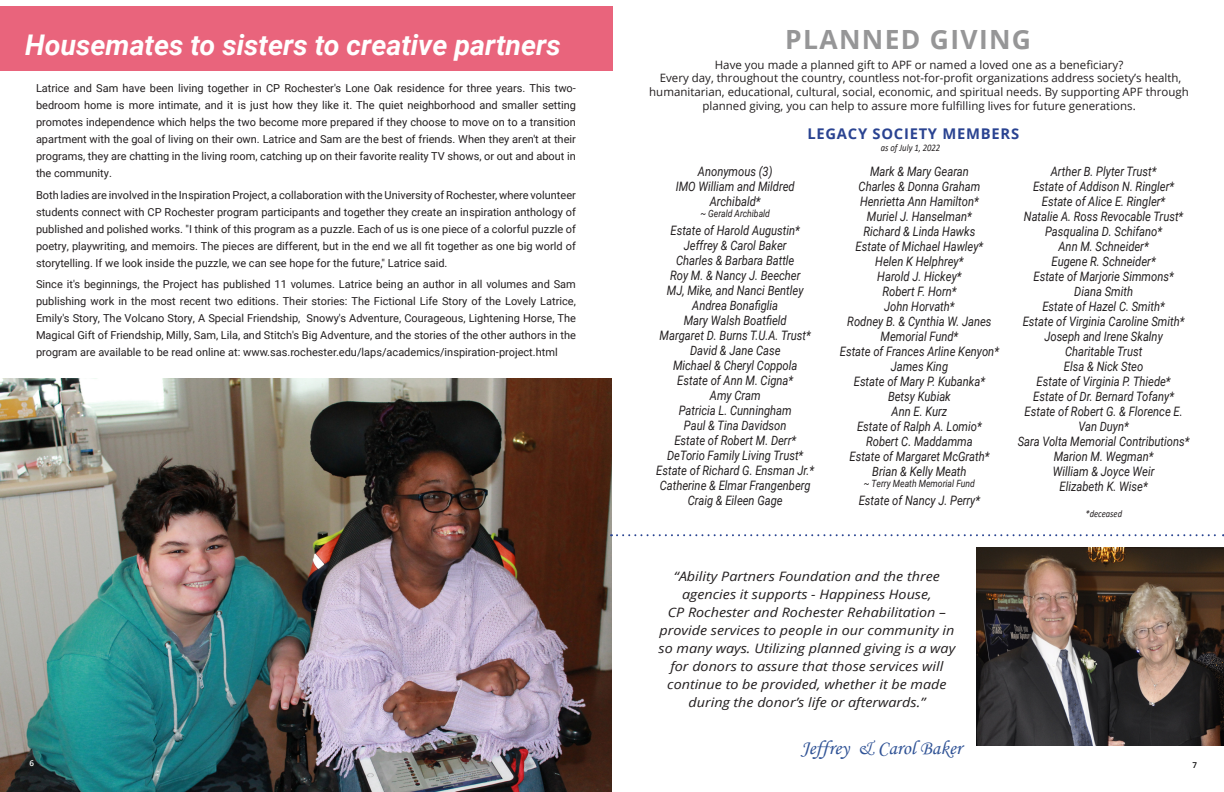
<style>
.page{position:relative;width:1224px;height:792px;background:#fff}
.page>*{position:absolute;margin:0;border:0;box-sizing:border-box;transform-origin:0 0}
.t1{font:italic 700 28.5px "Roboto";color:#fff}
.Page_Header_-_White{font:700 26.5px "Open Sans";letter-spacing:.05em;color:#969697}
.t2{font:20px "Monotype Corsiva";color:#305396}
.Page_Header_-_White-2{font:700 14.8px "Open Sans";letter-spacing:.05em;color:#2a4391}
.t3{font:italic 13px "Roboto";color:#231f20;scale:.86 1}
.t4{font:italic 13px/18px "Open Sans";color:#231f20;text-align:center;scale:1.1 1}
.t5{font:11.5px/13.8px "Open Sans";color:#231f20;text-align:center}
.Page_Header_Subtext{font:11px/17px "Roboto";color:#231f20;text-align:justify}
.t6{font:italic 10px "Roboto";color:#231f20;scale:.86 1}
.t7{font:italic 10px "Calibri";color:#231f20;scale:.86 1}
.Page_Number_-_Align{font:600 8px "Open Sans";color:#000}
.Page_Number_-_Align-2{font:600 8px "Open Sans";color:#fff}
</style>
<div class="page">
<div style="left:0;top:6px;width:613px;height:65px;background:#e9647c"></div>
<img style="left:0;top:379px;width:612px;height:413px">
<svg style="left:611px;top:534px;width:613px;height:2px"></svg>
<img style="left:976px;top:548px;width:248px;height:197px">
<p class="t1" style="left:25px;top:25px;width:537px">Housemates to sisters to creative partners</p>
<p class="Page_Header_Subtext" style="left:36px;top:79px;width:541px">Latrice and Sam have been living together in CP Rochester's Lone Oak residence for three years. This two&shy;bedroom home is more intimate, and it is just how they like it. The quiet neighborhood and smaller setting promotes independence which helps the two become more prepared if they choose to move on to a transition apartment with the goal of living on their own. Latrice and Sam are the best of friends. When they aren't at their programs, they are chatting in the living room, catching up on their favorite reality TV shows, or out and about in the community.</p>
<p class="Page_Header_Subtext" style="left:36px;top:186px;width:541px">Both ladies are involved in the Inspiration Project, a collaboration with the University of Rochester, where volunteer students connect with CP Rochester program participants and together they create an inspiration anthology of published and polished works. "I think of this program as a puzzle. Each of us is one piece of a colorful puzzle of poetry, playwriting, and memoirs. The pieces are different, but in the end we all fit together as one big world of storytelling. If we look inside the puzzle, we can see hope for the future," Latrice said.</p>
<p class="Page_Header_Subtext" style="left:36px;top:275px;width:541px">Since it's beginnings, the Project has published 11 volumes. Latrice being an author in all volumes and Sam publishing work in the most recent two editions. Their stories: The Fictional Life Story of the Lovely Latrice, Emily's Story, The Volcano Story, A Special Friendship, Snowy's Adventure, Courageous, Lightening Horse, The Magical Gift of Friendship, Milly, Sam, Lila, and Stitch's Big Adventure, and the stories of the other authors in the program are available to be read online at: www.sas.rochester.edu/laps/academics/inspiration-project.html</p>
<p class="Page_Number_-_Align-2" style="left:30px;top:758px;width:6px">6</p>
<p class="Page_Header_-_White" style="left:785px;top:21px;width:247px">PLANNED GIVING</p>
<p class="t5" style="left:715px;top:57px;width:410px">Have you made a planned gift to APF or named a loved one as a beneficiary?</p>
<p class="t5" style="left:649px;top:71px;width:541px">Every day, throughout the country, countless not-for-profit organizations address society’s health, humanitarian, educational, cultural, social, economic, and spiritual needs. By supporting APF through planned giving, you can help to assure more fulfilling lives for future generations.</p>
<p class="Page_Header_-_White-2" style="left:807px;top:123px;width:213px">LEGACY SOCIETY MEMBERS</p>
<p class="t3" style="left:698px;top:163px;width:88px">Anonymous (3)</p>
<p class="t3" style="left:676px;top:178px;width:140px">IMO William and Mildred</p>
<p class="t3" style="left:710px;top:193px;width:61px">Archibald*</p>
<p class="t6" style="left:700px;top:207px;width:82px">~ Gerald Archibald</p>
<p class="t3" style="left:671px;top:222px;width:152px">Estate of Harold Augustin*</p>
<p class="t3" style="left:684px;top:237px;width:121px">Jeffrey &amp; Carol Baker</p>
<p class="t3" style="left:676px;top:252px;width:139px">Charles &amp; Barbara Battle</p>
<p class="t3" style="left:670px;top:267px;width:153px">Roy M. &amp; Nancy J. Beecher</p>
<p class="t3" style="left:667px;top:282px;width:160px">MJ, Mike, and Nanci Bentley</p>
<p class="t3" style="left:692px;top:297px;width:102px">Andrea Bonafiglia</p>
<p class="t3" style="left:684px;top:312px;width:121px">Mary Walsh Boatfield</p>
<p class="t3" style="left:660px;top:327px;width:177px">Margaret D. Burns T.U.A. Trust*</p>
<p class="t3" style="left:690px;top:342px;width:107px">David &amp; Jane Case</p>
<p class="t3" style="left:673px;top:357px;width:146px">Michael &amp; Cheryl Coppola</p>
<p class="t3" style="left:677px;top:372px;width:136px">Estate of Ann M. Cigna*</p>
<p class="t3" style="left:710px;top:387px;width:60px">Amy Cram</p>
<p class="t3" style="left:679px;top:402px;width:133px">Patricia L. Cunningham</p>
<p class="t3" style="left:684px;top:417px;width:121px">Paul &amp; Tina Davidson</p>
<p class="t3" style="left:674px;top:432px;width:143px">Estate of Robert M. Derr*</p>
<p class="t3" style="left:667px;top:447px;width:160px">DeTorio Family Living Trust*</p>
<p class="t3" style="left:656px;top:462px;width:185px">Estate of Richard G. Ensman Jr.*</p>
<p class="t3" style="left:660px;top:477px;width:177px">Catherine &amp; Elmar Frangenberg</p>
<p class="t3" style="left:688px;top:492px;width:112px">Craig &amp; Eileen Gage</p>
<p class="t7" style="left:881px;top:141px;width:71px">as of July 1, 2022</p>
<p class="t3" style="left:870px;top:163px;width:116px">Mark &amp; Mary Gearan</p>
<p class="t3" style="left:859px;top:178px;width:143px">Charles &amp; Donna Graham</p>
<p class="t3" style="left:860px;top:193px;width:140px">Henrietta Ann Hamilton*</p>
<p class="t3" style="left:867px;top:208px;width:124px">Muriel J. Hanselman*</p>
<p class="t3" style="left:864px;top:223px;width:132px">Richard &amp; Linda Hawks</p>
<p class="t3" style="left:856px;top:238px;width:150px">Estate of Michael Hawley*</p>
<p class="t3" style="left:875px;top:253px;width:104px">Helen K Helphrey*</p>
<p class="t3" style="left:877px;top:268px;width:99px">Harold J. Hickey*</p>
<p class="t3" style="left:882px;top:283px;width:88px">Robert F. Horn*</p>
<p class="t3" style="left:884px;top:298px;width:83px">John Horvath*</p>
<p class="t3" style="left:847px;top:313px;width:169px">Rodney B. &amp; Cynthia W. Janes</p>
<p class="t3" style="left:881px;top:328px;width:92px">Memorial Fund*</p>
<p class="t3" style="left:840px;top:343px;width:187px">Estate of Frances Arline Kenyon*</p>
<p class="t3" style="left:891px;top:358px;width:68px">James King</p>
<p class="t3" style="left:854px;top:373px;width:154px">Estate of Mary P. Kubanka*</p>
<p class="t3" style="left:888px;top:388px;width:75px">Betsy Kubiak</p>
<p class="t3" style="left:892px;top:403px;width:66px">Ann E. Kurz</p>
<p class="t3" style="left:857px;top:418px;width:146px">Estate of Ralph A. Lomio*</p>
<p class="t3" style="left:866px;top:433px;width:126px">Robert C. Maddamma</p>
<p class="t3" style="left:849px;top:448px;width:164px">Estate of Margaret McGrath*</p>
<p class="t3" style="left:872px;top:463px;width:111px">Brian &amp; Kelly Meath</p>
<p class="t6" style="left:864px;top:477px;width:131px">~ Terry Meath Memorial Fund</p>
<p class="t3" style="left:859px;top:492px;width:143px">Estate of Nancy J. Perry*</p>
<p class="t3" style="left:1051px;top:163px;width:124px">Arther B. Plyter Trust*</p>
<p class="t3" style="left:1033px;top:178px;width:165px">Estate of Addison N. Ringler*</p>
<p class="t3" style="left:1042px;top:193px;width:145px">Estate of Alice E. Ringler*</p>
<p class="t3" style="left:1024px;top:208px;width:187px">Natalie A. Ross Revocable Trust*</p>
<p class="t3" style="left:1045px;top:223px;width:138px">Pasqualina D. Schifano*</p>
<p class="t3" style="left:1059px;top:238px;width:106px">Ann M. Schneider*</p>
<p class="t3" style="left:1052px;top:253px;width:123px">Eugene R. Schneider*</p>
<p class="t3" style="left:1034px;top:268px;width:165px">Estate of Marjorie Simmons*</p>
<p class="t3" style="left:1074px;top:283px;width:70px">Diana Smith</p>
<p class="t3" style="left:1042px;top:298px;width:144px">Estate of Hazel C. Smith*</p>
<p class="t3" style="left:1023px;top:313px;width:190px">Estate of Virginia Caroline Smith*</p>
<p class="t3" style="left:1044px;top:328px;width:139px">Joseph and Irene Skalny</p>
<p class="t3" style="left:1065px;top:343px;width:91px">Charitable Trust</p>
<p class="t3" style="left:1064px;top:358px;width:94px">Elsa &amp; Nick Steo</p>
<p class="t3" style="left:1037px;top:373px;width:157px">Estate of Virginia P. Thiede*</p>
<p class="t3" style="left:1033px;top:388px;width:165px">Estate of Dr. Bernard Tofany*</p>
<p class="t3" style="left:1025px;top:403px;width:185px">Estate of Robert G. &amp; Florence E.</p>
<p class="t3" style="left:1078px;top:418px;width:60px">Van Duyn*</p>
<p class="t3" style="left:1018px;top:433px;width:201px">Sara Volta Memorial Contributions*</p>
<p class="t3" style="left:1054px;top:448px;width:118px">Marion M. Wegman*</p>
<p class="t3" style="left:1053px;top:463px;width:120px">William &amp; Joyce Weir</p>
<p class="t3" style="left:1060px;top:478px;width:104px">Elizabeth K. Wise*</p>
<p class="t7" style="left:1085px;top:507px;width:44px">*deceased</p>
<p class="t4" style="left:674px;top:567px;width:243px">“Ability Partners Foundation and the three</p>
<p class="t4" style="left:682px;top:585px;width:228px">agencies it supports - Happiness House,</p>
<p class="t4" style="left:668px;top:603px;width:255px">CP Rochester and Rochester Rehabilitation –</p>
<p class="t4" style="left:659px;top:621px;width:271px">provide services to people in our community in so many ways. Utilizing planned giving is a way for donors to assure that those services will</p>
<p class="t4" style="left:667px;top:675px;width:256px">continue to be provided, whether it be made during the donor’s life or afterwards.”</p>
<p class="t2" style="left:801px;top:735px;width:163px">Jeffrey &amp; Carol Baker</p>
<p class="Page_Number_-_Align" style="left:1192px;top:759px;width:6px">7</p>
</div>
